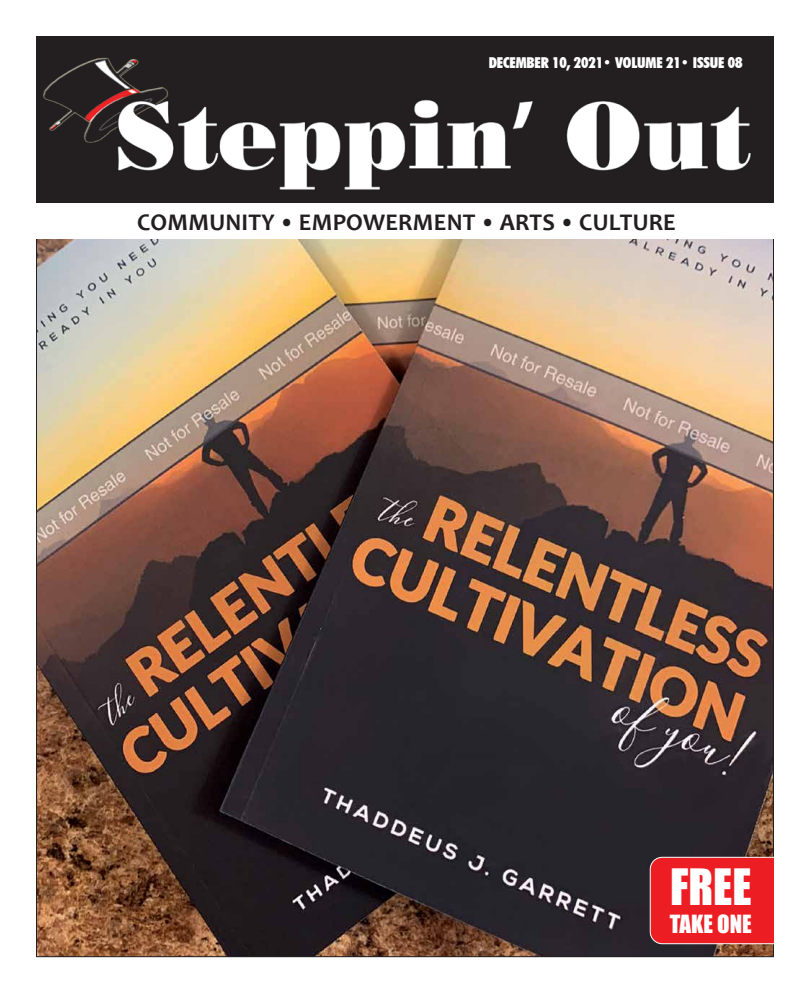
<style>
.page{position:relative;width:810px;height:990px;background:#fff}
.page>*{position:absolute;margin:0;border:0;box-sizing:border-box;transform-origin:0 0}
.t1{font:46px "Impact";color:#fff}
.t2{font:700 24px "Candara";letter-spacing:.01em;color:#231f20}
.t3{font:23px "Impact";color:#fff}
.t4{font:900 condensed 15px "Futura BT";letter-spacing:-.01em;color:#fff}
</style>
<div class="page">
<img style="left:38px;top:239px;width:734px;height:716px">
<div style="left:36px;top:36px;width:738px;height:168px;background:#231f20"></div>
<div style="left:649px;top:856px;width:125px;height:89px;background:#ed1d24"></div>
<div style="left:27px;top:203px;width:756px;height:36px;background:#fff"></div>
<img style="left:42px;top:57px;width:709px;height:133px">
<p class="t4" style="left:489px;top:54px;width:255px">DECEMBER 10, 2021• VOLUME 21• ISSUE 08</p>
<p class="t2" style="left:137px;top:207px;width:540px">COMMUNITY • EMPOWERMENT • ARTS • CULTURE</p>
<h1 class="t1" style="left:670px;top:851px;width:83px">FREE</h1>
<p class="t3" style="left:670px;top:906px;width:83px">TAKE ONE</p>
</div>
